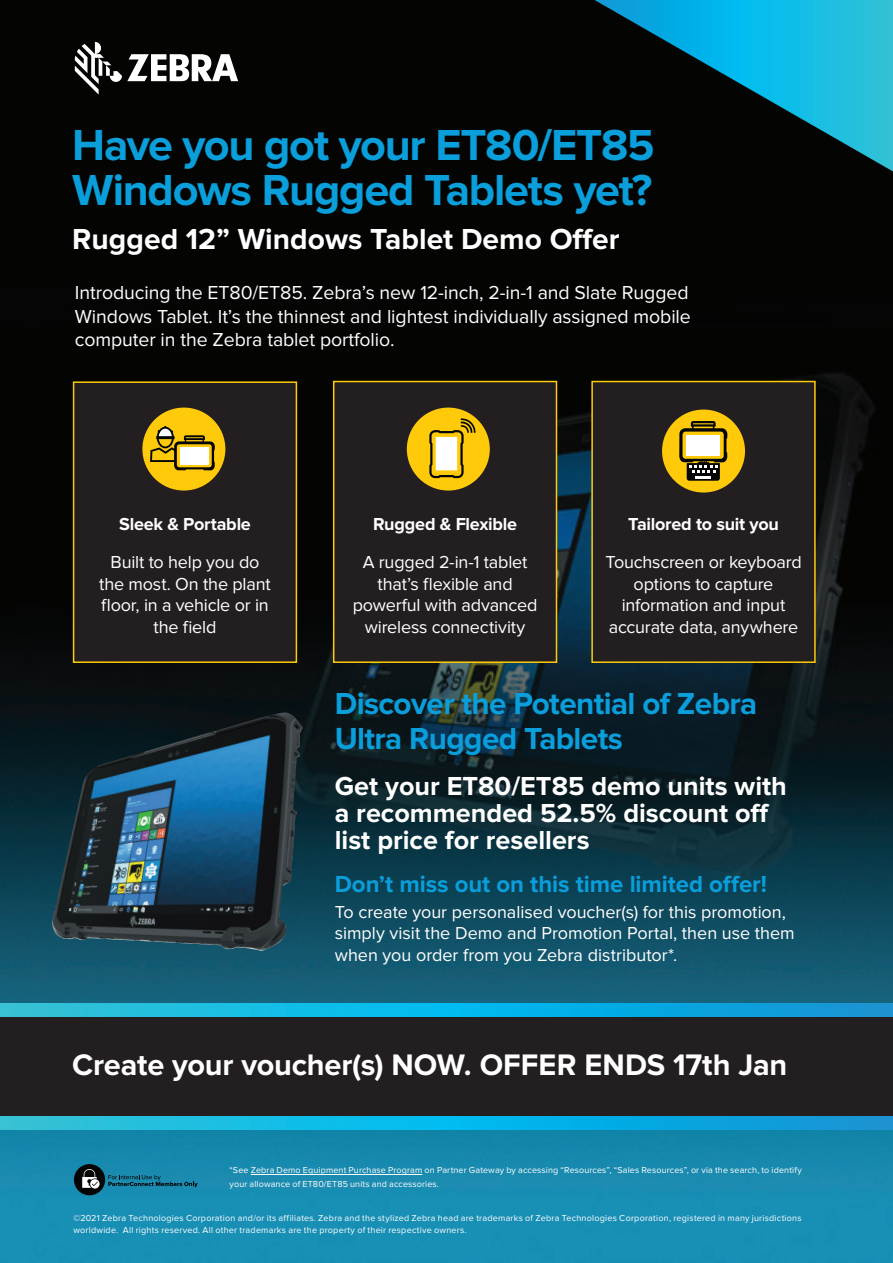
<style>
.page{position:relative;width:893px;height:1263px;background:#fff}
.page>*{position:absolute;margin:0;border:0;box-sizing:border-box;transform-origin:0 0}
.t1{font:700 45px/45px "Proxima Nova";letter-spacing:-.025em;color:#0a9edb}
.t2{font:700 31.5px/34.5px "Proxima Nova";letter-spacing:-.02em;color:#0a9edb}
.t3{font:700 30.75px "Proxima Nova";letter-spacing:-.005em;color:#fff}
.t4{font:700 30px "Proxima Nova";color:#fff}
.t5{font:700 27px/27px "Proxima Nova";color:#fff}
.t6{font:700 24px "Proxima Nova";letter-spacing:-.005em;color:#0a9edb}
.t7{font:19.5px/23.4px "Proxima Nova";letter-spacing:-.005em;color:#fff}
.t8{font:18px/21.6px "Proxima Nova";letter-spacing:-.01em;color:#fff;text-align:center}
.t9{font:700 18px "Proxima Nova";letter-spacing:-.015em;color:#fff}
.t10{font:9px/13.5px "Proxima Nova";letter-spacing:.025em;color:#fff}
</style>
<div class="page">
<img style="left:0;top:0;width:893px;height:1263px">
<div style="left:74px;top:382px;width:222px;height:280px;background:#231f20"></div>
<div style="left:73px;top:381px;width:224px;height:282px;border:2px solid #feca0a"></div>
<div style="left:0;top:1016px;width:893px;height:110px;background:#231f20"></div>
<hr style="left:251px;top:1174px;width:171px;height:1px;background:#fff">
<svg style="left:0;top:1003px;width:893px;height:13px;background:#12b2e1"></svg>
<svg style="left:0;top:1116px;width:893px;height:13px;background:#12b2e1"></svg>
<svg style="left:75px;top:42px;width:163px;height:52px"></svg>
<svg style="left:595px;top:0;width:298px;height:171px;background:#0c6073"></svg>
<img style="left:52px;top:712px;width:251px;height:239px">
<div style="left:592px;top:381px;width:223px;height:281px;background:#231f20"></div>
<div style="left:591px;top:381px;width:225px;height:282px;border:2px solid #feca0a"></div>
<div style="left:334px;top:381px;width:222px;height:281px;background:#231f20"></div>
<div style="left:333px;top:381px;width:224px;height:282px;border:2px solid #feca0a"></div>
<div style="left:142px;top:408px;width:83px;height:82px;background:#feca0a;border-radius:50%"></div>
<svg style="left:150px;top:426px;width:65px;height:44px"></svg>
<div style="left:177px;top:444px;width:35px;height:23px;background:#feca0a;border-radius:3px"></div>
<div style="left:180px;top:447px;width:29px;height:17px;background:#fff"></div>
<div style="left:407px;top:408px;width:83px;height:82px;background:#feca0a;border-radius:50%"></div>
<div style="left:662px;top:410px;width:83px;height:82px;background:#feca0a;border-radius:50%"></div>
<svg style="left:429px;top:418px;width:47px;height:60px"></svg>
<div style="left:436px;top:437px;width:21px;height:33px;background:#fff"></div>
<svg style="left:679px;top:421px;width:48px;height:60px"></svg>
<hr style="left:695px;top:476px;width:16px;height:3px;background:#fff">
<div style="left:74px;top:1164px;width:31px;height:31px;background:#050504;border-radius:50%"></div>
<svg style="left:82px;top:1169px;width:18px;height:19px"></svg>
<svg style="left:108px;top:1175px;width:90px;height:12px"></svg>
<h1 class="t1" style="left:72px;top:123px;width:584px">Have you got your ET80/ET85<br>Windows Rugged Tablets yet?</h1>
<h3 class="t4" style="left:72px;top:222px;width:549px">Rugged 12” Windows Tablet Demo Offer</h3>
<h3 class="t7" style="left:75px;top:281px;width:618px">Introducing the ET80/ET85. Zebra’s new 12-inch, 2-in-1 and Slate Rugged<br>Windows Tablet. It’s the thinnest and lightest individually assigned mobile computer in the Zebra tablet portfolio.</h3>
<h3 class="t9" style="left:119px;top:514px;width:133px">Sleek &amp; Portable</h3>
<h3 class="t8" style="left:99px;top:551px;width:173px">Built to help you do the most. On the plant floor, in a vehicle or in the field</h3>
<h3 class="t9" style="left:373px;top:514px;width:146px">Rugged &amp; Flexible</h3>
<h3 class="t8" style="left:353px;top:551px;width:186px">A rugged 2-in-1 tablet that’s flexible and powerful with advanced wireless connectivity</h3>
<h3 class="t9" style="left:628px;top:514px;width:152px">Tailored to suit you</h3>
<h3 class="t8" style="left:605px;top:551px;width:198px">Touchscreen or keyboard options to capture information and input accurate data, anywhere</h3>
<h2 class="t2" style="left:335px;top:687px;width:424px">Discover the Potential of Zebra<br>Ultra Rugged Tablets</h2>
<h3 class="t5" style="left:335px;top:773px;width:454px">Get your ET80/ET85 demo units with a recommended 52.5% discount off list price for resellers</h3>
<h3 class="t6" style="left:335px;top:870px;width:434px">Don’t miss out on this time limited offer!</h3>
<h3 class="t8" style="left:335px;top:901px;width:462px;text-align:left">To create your personalised voucher(s) for this promotion, simply visit the Demo and Promotion Portal, then use them when you order from you Zebra distributor*.</h3>
<h3 class="t3" style="left:72px;top:1047px;width:717px">Create your voucher(s) NOW. OFFER ENDS 17th Jan</h3>
<p class="t10" style="left:230px;top:1164px;width:574px">*See Zebra Demo Equipment Purchase Program on Partner Gateway by accessing “Resources”, “Sales Resources”, or via the search, to identify your allowance of ET80/ET85 units and accessories.</p>
<p class="t10" style="left:73px;top:1212px;width:730px;line-height:12px">©2021 Zebra Technologies Corporation and/or its affiliates. Zebra and the stylized Zebra head are trademarks of Zebra Technologies Corporation, registered in many jurisdictions worldwide. All rights reserved. All other trademarks are the property of their respective owners.</p>
</div>
